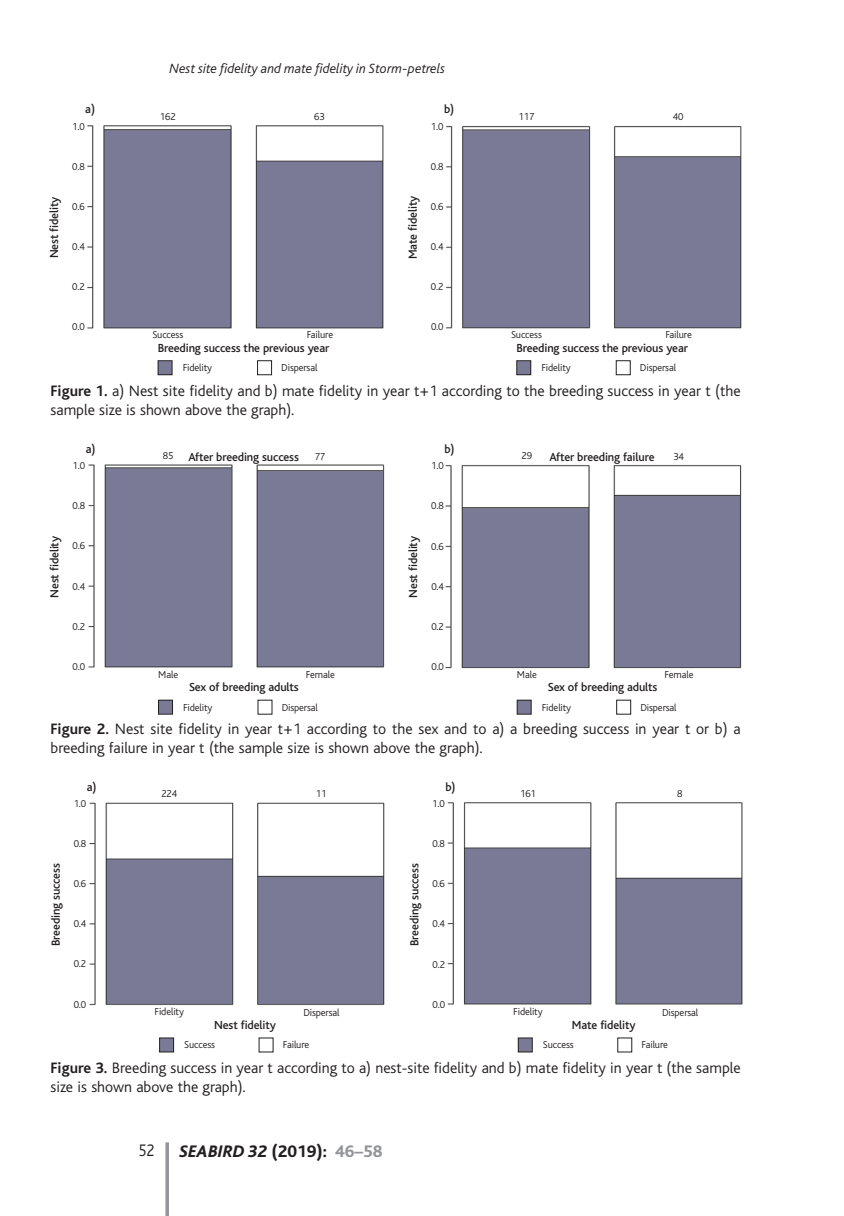
<style>
.page{position:relative;width:844px;height:1216px;background:#fff}
.page>*{position:absolute;margin:0;border:0;box-sizing:border-box;transform-origin:0 0}
.t1{font:italic 800 17.5px "Bliss";color:#231f20}
.t2{font:300 17.5px "Bliss";color:#231f20;scale:.9 1}
.t3{font:300 15.75px/19.2px "Bliss";color:#231f20}
.t4{font:italic 300 14px "Bliss";color:#231f20}
.t5{font:500 12.25px "Bliss";letter-spacing:-.01em;color:#231f20}
.t6{font:300 10.5px "Bliss";letter-spacing:-.01em;color:#231f20}
.s1{font-weight:700}
.s2{font-style:normal}
.s3{font-style:normal;color:#939598}
</style>
<div class="page">
<svg style="left:165px;top:1142px;width:4px;height:73px"></svg>
<img style="left:87px;top:125px;width:297px;height:204px">
<img style="left:446px;top:126px;width:296px;height:250px">
<img style="left:89px;top:802px;width:296px;height:251px">
<img style="left:88px;top:464px;width:297px;height:251px">
<img style="left:422px;top:802px;width:321px;height:251px">
<img style="left:445px;top:465px;width:297px;height:250px">
<div style="left:158px;top:361px;width:14px;height:13px;background:#7a7a96"></div>
<div style="left:158px;top:360px;width:14px;height:15px;border:1px solid #231f20"></div>
<div style="left:257px;top:360px;width:15px;height:15px;border:1px solid #231f20"></div>
<div style="left:517px;top:361px;width:13px;height:13px;background:#7a7a96"></div>
<div style="left:516px;top:360px;width:15px;height:15px;border:1px solid #231f20"></div>
<div style="left:616px;top:361px;width:13px;height:13px;background:#fff"></div>
<div style="left:615px;top:360px;width:15px;height:15px;border:1px solid #231f20"></div>
<div style="left:159px;top:700px;width:13px;height:13px;background:#7a7a96"></div>
<div style="left:158px;top:699px;width:15px;height:15px;border:1px solid #231f20"></div>
<div style="left:258px;top:700px;width:13px;height:13px;background:#fff"></div>
<div style="left:517px;top:700px;width:13px;height:13px;background:#7a7a96"></div>
<div style="left:516px;top:699px;width:15px;height:15px;border:1px solid #231f20"></div>
<div style="left:617px;top:700px;width:13px;height:13px;background:#fff"></div>
<div style="left:616px;top:699px;width:15px;height:15px;border:1px solid #231f20"></div>
<div style="left:160px;top:1038px;width:13px;height:13px;background:#7a7a96"></div>
<div style="left:159px;top:1037px;width:15px;height:15px;border:1px solid #231f20"></div>
<div style="left:259px;top:1038px;width:13px;height:13px;background:#fff"></div>
<div style="left:518px;top:1038px;width:13px;height:13px;background:#7a7a96"></div>
<div style="left:517px;top:1037px;width:15px;height:15px;border:1px solid #231f20"></div>
<div style="left:618px;top:1038px;width:13px;height:13px;background:#fff"></div>
<div style="left:617px;top:1037px;width:15px;height:15px;border:1px solid #231f20"></div>
<p class="t5" style="left:50px;top:258px;width:63px;rotate:-90deg">Nest fidelity</p>
<p class="t5" style="left:85px;top:105px;width:11px">a)</p>
<p class="t6" style="left:72px;top:123px;width:14px">1.0</p>
<p class="t6" style="left:72px;top:163px;width:14px">0.8</p>
<p class="t6" style="left:72px;top:203px;width:14px">0.6</p>
<p class="t6" style="left:72px;top:243px;width:14px">0.4</p>
<p class="t6" style="left:72px;top:283px;width:14px">0.2</p>
<p class="t6" style="left:72px;top:323px;width:14px">0.0</p>
<p class="t4" style="left:169px;top:64px;width:277px">Nest site fidelity and mate fidelity in Storm-petrels</p>
<p class="t6" style="left:160px;top:113px;width:17px">162</p>
<p class="t6" style="left:314px;top:113px;width:12px">63</p>
<p class="t6" style="left:152px;top:331px;width:32px">Success</p>
<p class="t6" style="left:306px;top:331px;width:28px">Failure</p>
<p class="t5" style="left:158px;top:344px;width:173px">Breeding success the previous year</p>
<p class="t6" style="left:183px;top:364px;width:31px">Fidelity</p>
<p class="t6" style="left:281px;top:364px;width:38px">Dispersal</p>
<p class="t5" style="left:408px;top:259px;width:65px;rotate:-90deg">Mate fidelity</p>
<p class="t5" style="left:444px;top:105px;width:12px">b)</p>
<p class="t6" style="left:430px;top:123px;width:14px">1.0</p>
<p class="t6" style="left:430px;top:163px;width:14px">0.8</p>
<p class="t6" style="left:431px;top:203px;width:14px">0.6</p>
<p class="t6" style="left:431px;top:243px;width:14px">0.4</p>
<p class="t6" style="left:431px;top:283px;width:14px">0.2</p>
<p class="t6" style="left:431px;top:323px;width:14px">0.0</p>
<p class="t6" style="left:518px;top:113px;width:17px">117</p>
<p class="t6" style="left:672px;top:113px;width:12px">40</p>
<p class="t6" style="left:511px;top:331px;width:32px">Success</p>
<p class="t6" style="left:665px;top:331px;width:28px">Failure</p>
<p class="t5" style="left:516px;top:344px;width:173px">Breeding success the previous year</p>
<p class="t6" style="left:541px;top:364px;width:31px">Fidelity</p>
<p class="t6" style="left:639px;top:364px;width:38px">Dispersal</p>
<p class="t3" style="left:51px;top:382px;width:691px"><span class="s1">Figure 1.</span> a) Nest site fidelity and b) mate fidelity in year t+1 according to the breeding success in year t (the sample size is shown above the graph).</p>
<p class="t5" style="left:51px;top:597px;width:63px;rotate:-90deg">Nest fidelity</p>
<p class="t5" style="left:86px;top:445px;width:11px">a)</p>
<p class="t6" style="left:73px;top:462px;width:14px">1.0</p>
<p class="t6" style="left:73px;top:502px;width:14px">0.8</p>
<p class="t6" style="left:73px;top:542px;width:14px">0.6</p>
<p class="t6" style="left:73px;top:582px;width:14px">0.4</p>
<p class="t6" style="left:73px;top:622px;width:14px">0.2</p>
<p class="t6" style="left:73px;top:662px;width:14px">0.0</p>
<p class="t5" style="left:444px;top:445px;width:12px">b)</p>
<p class="t5" style="left:188px;top:452px;width:112px">After breeding success</p>
<p class="t5" style="left:549px;top:452px;width:107px">After breeding failure</p>
<p class="t6" style="left:521px;top:452px;width:12px">29</p>
<p class="t6" style="left:673px;top:452px;width:12px">34</p>
<p class="t6" style="left:163px;top:452px;width:12px">85</p>
<p class="t6" style="left:314px;top:452px;width:12px">77</p>
<p class="t6" style="left:431px;top:462px;width:14px">1.0</p>
<p class="t6" style="left:431px;top:502px;width:14px">0.8</p>
<p class="t6" style="left:431px;top:542px;width:14px">0.6</p>
<p class="t6" style="left:431px;top:582px;width:14px">0.4</p>
<p class="t6" style="left:431px;top:622px;width:14px">0.2</p>
<p class="t6" style="left:431px;top:663px;width:14px">0.0</p>
<p class="t5" style="left:409px;top:597px;width:63px;rotate:-90deg">Nest fidelity</p>
<p class="t6" style="left:517px;top:670px;width:21px">Male</p>
<p class="t6" style="left:664px;top:671px;width:30px">Female</p>
<p class="t6" style="left:158px;top:670px;width:21px">Male</p>
<p class="t6" style="left:306px;top:671px;width:30px">Female</p>
<p class="t5" style="left:189px;top:683px;width:111px">Sex of breeding adults</p>
<p class="t6" style="left:183px;top:703px;width:31px">Fidelity</p>
<p class="t6" style="left:282px;top:703px;width:38px">Dispersal</p>
<p class="t5" style="left:547px;top:683px;width:111px">Sex of breeding adults</p>
<p class="t6" style="left:541px;top:703px;width:31px">Fidelity</p>
<p class="t6" style="left:640px;top:703px;width:38px">Dispersal</p>
<p class="t3" style="left:51px;top:720px;width:691px"><span class="s1">Figure 2.</span> Nest site fidelity in year t+1 according to the sex and to a) a breeding success in year t or b) a breeding failure in year t (the sample size is shown above the graph).</p>
<p class="t5" style="left:52px;top:946px;width:84px;rotate:-90deg">Breeding success</p>
<p class="t5" style="left:87px;top:782px;width:11px">a)</p>
<p class="t6" style="left:74px;top:800px;width:14px">1.0</p>
<p class="t6" style="left:74px;top:840px;width:14px">0.8</p>
<p class="t6" style="left:74px;top:880px;width:14px">0.6</p>
<p class="t6" style="left:74px;top:920px;width:14px">0.4</p>
<p class="t6" style="left:74px;top:960px;width:14px">0.2</p>
<p class="t6" style="left:74px;top:1000px;width:14px">0.0</p>
<p class="t6" style="left:161px;top:790px;width:17px">224</p>
<p class="t6" style="left:316px;top:790px;width:12px">11</p>
<p class="t6" style="left:154px;top:1008px;width:31px">Fidelity</p>
<p class="t6" style="left:303px;top:1008px;width:38px">Dispersal</p>
<p class="t5" style="left:214px;top:1021px;width:63px">Nest fidelity</p>
<p class="t6" style="left:184px;top:1041px;width:32px">Success</p>
<p class="t6" style="left:283px;top:1041px;width:28px">Failure</p>
<p class="t5" style="left:410px;top:946px;width:84px;rotate:-90deg">Breeding success</p>
<p class="t5" style="left:445px;top:782px;width:12px">b)</p>
<p class="t6" style="left:432px;top:800px;width:14px">1.0</p>
<p class="t6" style="left:432px;top:840px;width:14px">0.8</p>
<p class="t6" style="left:432px;top:880px;width:14px">0.6</p>
<p class="t6" style="left:432px;top:920px;width:14px">0.4</p>
<p class="t6" style="left:432px;top:960px;width:14px">0.2</p>
<p class="t6" style="left:432px;top:1000px;width:14px">0.0</p>
<p class="t6" style="left:520px;top:790px;width:17px">161</p>
<p class="t6" style="left:677px;top:790px;width:7px">8</p>
<p class="t6" style="left:513px;top:1008px;width:31px">Fidelity</p>
<p class="t6" style="left:662px;top:1008px;width:38px">Dispersal</p>
<p class="t5" style="left:571px;top:1021px;width:65px">Mate fidelity</p>
<p class="t6" style="left:542px;top:1041px;width:32px">Success</p>
<p class="t6" style="left:641px;top:1041px;width:28px">Failure</p>
<p class="t3" style="left:51px;top:1059px;width:691px"><span class="s1">Figure 3.</span> Breeding success in year t according to a) nest-site fidelity and b) mate fidelity in year t (the sample size is shown above the graph).</p>
<p class="t2" style="left:138px;top:1144px;width:20px">52</p>
<p class="t1" style="left:179px;top:1145px;width:204px">SEABIRD 32 <span class="s2">(2019):</span> <span class="s3">46–58</span></p>
</div>
